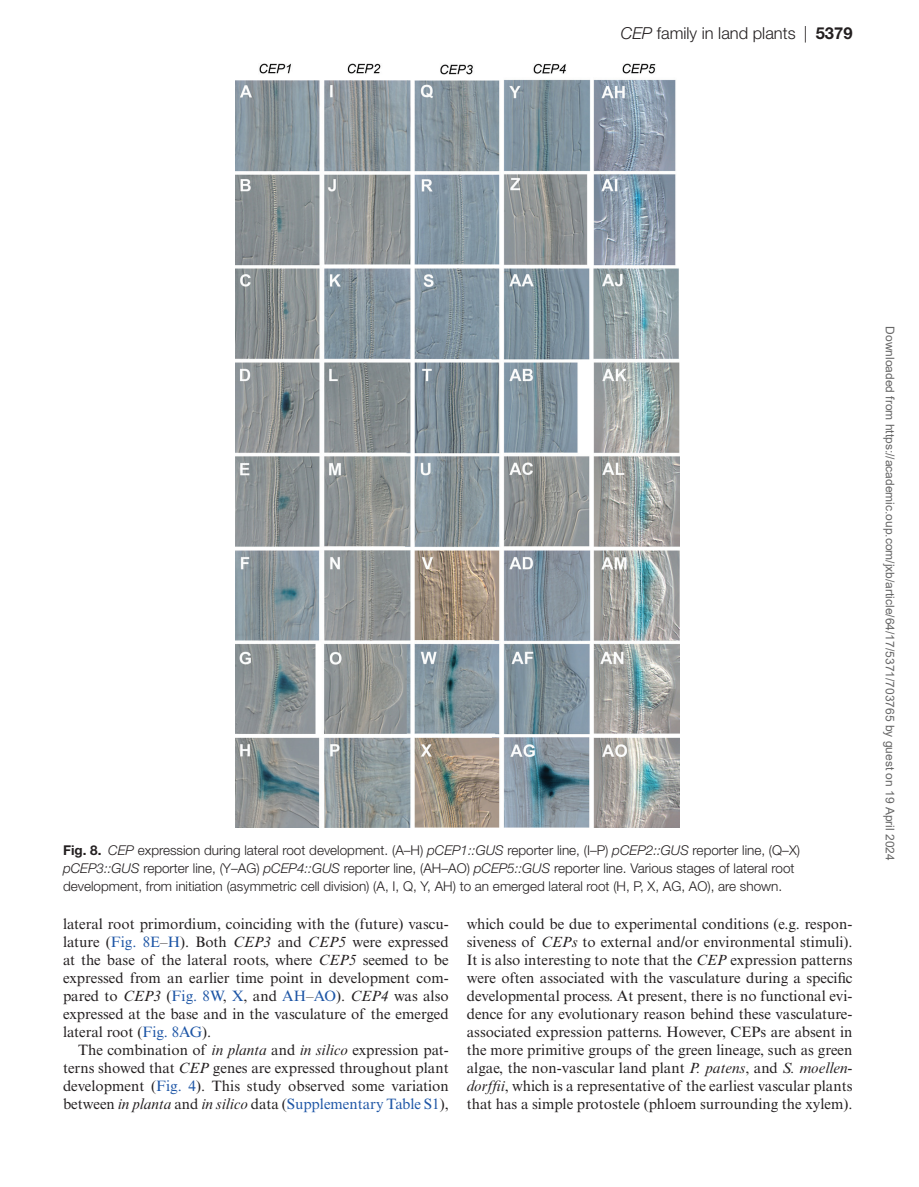
<style>
.page{position:relative;width:919px;height:1187px;background:#fff}
.page>*{position:absolute;margin:0;border:0;box-sizing:border-box;transform-origin:0 0}
.t1{font:300 16.5px "Helvetica Neue LT Std";color:#231f20}
.t2{font:15px/18px "Times New Roman MT Std";color:#231f20;text-align:justify}
.t3{font:300 13.5px/18px "Helvetica Neue LT Std";color:#231f20}
.t4{font:12px "Arial";color:#666}
.s1{font-style:italic}
.s2{font-weight:700}
.s3{color:#1e56a6}
</style>
<div class="page">
<img style="left:236px;top:63px;width:443px;height:764px">
<p class="t1" style="left:620px;top:23px;width:233px"><span class="s1">CEP</span> family in land plants | <span class="s2">5379</span></p>
<p class="t3" style="left:63px;top:840px;width:738px"><span class="s2">Fig. 8.</span> <span class="s1">CEP</span> expression during lateral root development. (A–H) <span class="s1">pCEP1::GUS</span> reporter line, (I–P) <span class="s1">pCEP2::GUS</span> reporter line, (Q–X) <span class="s1">pCEP3::GUS</span> reporter line, (Y–AG) <span class="s1">pCEP4::GUS</span> reporter line, (AH–AO) <span class="s1">pCEP5::GUS</span> reporter line. Various stages of lateral root development, from initiation (asymmetric cell division) (A, I, Q, Y, AH) to an emerged lateral root (H, P, X, AG, AO), are shown.</p>
<p class="t2" style="left:63px;top:914px;width:387px">lateral root primordium, coinciding with the (future) vascu&shy;lature (<span class="s3">Fig. 8E</span>–<span class="s3">H</span>). Both <span class="s1">CEP3</span> and <span class="s1">CEP5</span> were expressed at the base of the lateral roots, where <span class="s1">CEP5</span> seemed to be expressed from an earlier time point in development com&shy;pared to <span class="s1">CEP3</span> (<span class="s3">Fig. 8W</span>, <span class="s3">X</span>, and <span class="s3">AH</span>–<span class="s3">AO</span>). <span class="s1">CEP4</span> was also expressed at the base and in the vasculature of the emerged lateral root (<span class="s3">Fig. 8AG</span>).</p>
<p class="t2" style="left:63px;top:1040px;width:387px;text-indent:15px">The combination of <span class="s1">in planta</span> and <span class="s1">in silico</span> expression pat&shy;terns showed that <span class="s1">CEP</span> genes are expressed throughout plant development (<span class="s3">Fig. 4</span>). This study observed some variation between <span class="s1">in planta</span> and <span class="s1">in silico</span> data (<span class="s3">Supplementary Table S1</span>),</p>
<p class="t2" style="left:467px;top:914px;width:387px">which could be due to experimental conditions (e.g. respon&shy;siveness of <span class="s1">CEPs</span> to external and/or environmental stimuli).<br>It is also interesting to note that the <span class="s1">CEP</span> expression patterns were often associated with the vasculature during a specific developmental process. At present, there is no functional evi&shy;dence for any evolutionary reason behind these vasculature&shy;associated expression patterns. However, CEPs are absent in the more primitive groups of the green lineage, such as green algae, the non-vascular land plant <span class="s1">P. patens</span>, and <span class="s1">S. moellen&shy;dorffii</span>, which is a representative of the earliest vascular plants that has a simple protostele (phloem surrounding the xylem).</p>
<p class="t4" style="left:894px;top:326px;width:535px;rotate:90deg">Downloaded from https://academic.oup.com/jxb/article/64/17/5371/703765 by guest on 19 April 2024</p>
</div>
